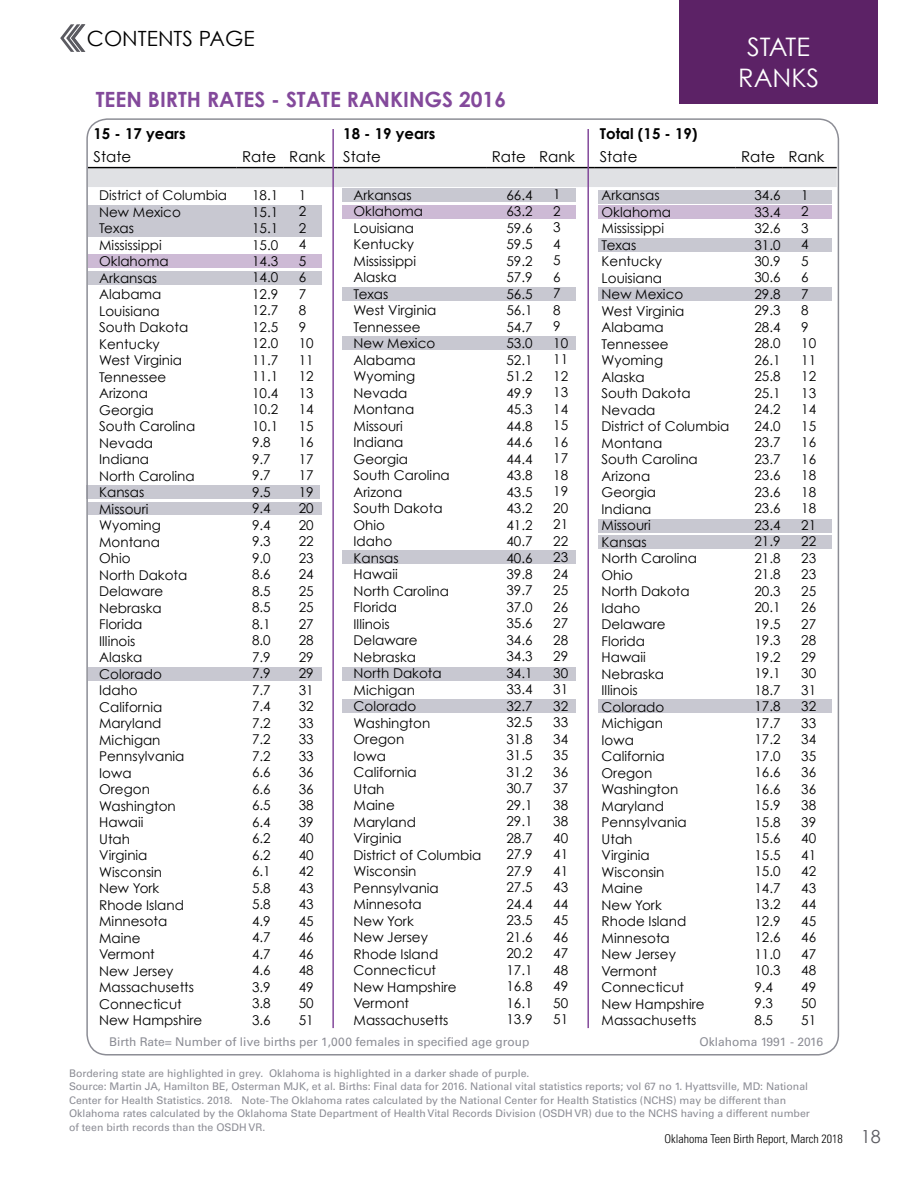
<style>
.page{position:relative;width:918px;height:1188px;background:#fff}
.page>*{position:absolute;margin:0;border:0;box-sizing:border-box;transform-origin:0 0}
.t1{font:25.5px/30.6px "Century Gothic";color:#fff;text-align:center}
.t2{font:700 21px "Century Gothic";color:#83499b}
.t3{font:21px "Century Gothic";color:#000}
.t4{font:15px "Century Gothic";color:#000}
.t5{font:700 15px "Century Gothic";color:#000}
.t6{font:13.5px/16.5px "Century Gothic";color:#000}
.t7{font:12px "Univers LT";color:#8c8d95}
.t8{font:300 condensed 12px "Univers LT";color:#000}
.t9{font:10.5px/13.5px "Univers LT";color:#8c8d95}
.s1{font-family:"Century Gothic";font-weight:400;font-stretch:normal;font-size:18px;color:#5b5b61}
</style>
<div class="page">
<div style="left:598px;top:190px;width:234px;height:14px;background:#c8c8d1"></div>
<div style="left:598px;top:288px;width:234px;height:13px;background:#c8c8d1"></div>
<div style="left:598px;top:519px;width:234px;height:14px;background:#c8c8d1"></div>
<div style="left:598px;top:205px;width:234px;height:14px;background:#cdbad5"></div>
<div style="left:598px;top:238px;width:234px;height:14px;background:#c8c8d1"></div>
<div style="left:598px;top:536px;width:234px;height:13px;background:#c8c8d1"></div>
<div style="left:598px;top:700px;width:234px;height:13px;background:#c8c8d1"></div>
<div style="left:88px;top:503px;width:234px;height:12px;background:#c8c8d1"></div>
<div style="left:88px;top:205px;width:234px;height:32px;background:#c8c8d1"></div>
<div style="left:86px;top:486px;width:234px;height:13px;background:#c8c8d1"></div>
<div style="left:88px;top:255px;width:234px;height:13px;background:#cdbad5"></div>
<div style="left:88px;top:271px;width:234px;height:14px;background:#c8c8d1"></div>
<div style="left:88px;top:667px;width:234px;height:14px;background:#c8c8d1"></div>
<div style="left:342px;top:189px;width:234px;height:13px;background:#c8c8d1"></div>
<div style="left:342px;top:667px;width:234px;height:14px;background:#c8c8d1"></div>
<div style="left:342px;top:551px;width:234px;height:13px;background:#c8c8d1"></div>
<div style="left:342px;top:288px;width:234px;height:13px;background:#c8c8d1"></div>
<div style="left:342px;top:205px;width:234px;height:14px;background:#cdbad5"></div>
<div style="left:342px;top:700px;width:234px;height:13px;background:#c8c8d1"></div>
<div style="left:342px;top:336px;width:234px;height:14px;background:#c8c8d1"></div>
<div style="left:679px;top:0;width:199px;height:104px;background:#5c2266"></div>
<svg style="left:60px;top:24px;width:25px;height:28px"></svg>
<div style="left:89px;top:168px;width:747px;height:19px;background:#e0e1e4"></div>
<hr style="left:88px;top:167px;width:148px;height:1px;background:#000">
<hr style="left:236px;top:167px;width:48px;height:1px;background:#000">
<hr style="left:284px;top:167px;width:54px;height:1px;background:#000">
<hr style="left:338px;top:167px;width:148px;height:1px;background:#000">
<hr style="left:486px;top:167px;width:47px;height:1px;background:#000">
<hr style="left:533px;top:167px;width:61px;height:1px;background:#000">
<hr style="left:594px;top:167px;width:142px;height:1px;background:#000">
<hr style="left:736px;top:167px;width:47px;height:1px;background:#000">
<hr style="left:783px;top:167px;width:54px;height:1px;background:#000">
<hr style="left:332px;top:129px;width:2px;height:899px;background:#83499b">
<hr style="left:587px;top:129px;width:2px;height:899px;background:#83499b">
<h2 class="t3" style="left:87px;top:26px;width:169px">CONTENTS PAGE</h2>
<h2 class="t2" style="left:96px;top:86px;width:412px">TEEN BIRTH RATES - STATE RANKINGS 2016</h2>
<h1 class="t1" style="left:738px;top:31px;width:82px">STATE<br>RANKS</h1>
<p class="t5" style="left:94px;top:124px;width:94px">15 - 17 years</p>
<p class="t5" style="left:343px;top:124px;width:94px">18 - 19 years</p>
<p class="t5" style="left:600px;top:124px;width:99px">Total (15 - 19)</p>
<p class="t4" style="left:94px;top:147px;width:39px">State</p>
<p class="t4" style="left:242px;top:147px;width:140px">Rate Rank State</p>
<p class="t4" style="left:492px;top:147px;width:85px">Rate Rank</p>
<p class="t4" style="left:600px;top:147px;width:39px">State</p>
<p class="t4" style="left:741px;top:147px;width:85px">Rate Rank</p>
<p class="t6" style="left:99px;top:187px;width:129px">District of Columbia<br>New Mexico<br>Texas<br>Mississippi<br>Oklahoma<br>Arkansas<br>Alabama<br>Louisiana<br>South Dakota<br>Kentucky<br>West Virginia<br>Tennessee<br>Arizona<br>Georgia<br>South Carolina<br>Nevada<br>Indiana<br>North Carolina<br>Kansas<br>Missouri<br>Wyoming<br>Montana<br>Ohio<br>North Dakota<br>Delaware<br>Nebraska<br>Florida<br>Illinois<br>Alaska<br>Colorado<br>Idaho<br>California<br>Maryland<br>Michigan<br>Pennsylvania<br>Iowa<br>Oregon<br>Washington<br>Hawaii<br>Utah<br>Virginia<br>Wisconsin<br>New York<br>Rhode Island<br>Minnesota<br>Maine<br>Vermont<br>New Jersey<br>Massachusetts<br>Connecticut<br>New Hampshire</p>
<p class="t6" style="left:252px;top:187px;width:28px">18.1<br>15.1<br>15.1<br>15.0<br>14.3<br>14.0<br>12.9<br>12.7<br>12.5<br>12.0<br>11.7<br>11.1<br>10.4<br>10.2<br>10.1<br>9.8<br>9.7<br>9.7<br>9.5<br>9.4<br>9.4<br>9.3<br>9.0<br>8.6<br>8.5<br>8.5<br>8.1<br>8.0<br>7.9<br>7.9<br>7.7<br>7.4<br>7.2<br>7.2<br>7.2<br>6.6<br>6.6<br>6.5<br>6.4<br>6.2<br>6.2<br>6.1<br>5.8<br>5.8<br>4.9<br>4.7<br>4.7<br>4.6<br>3.9<br>3.8<br>3.6</p>
<p class="t6" style="left:299px;top:187px;width:16px">1<br>2<br>2<br>4<br>5<br>6<br>7<br>8<br>9<br>10<br>11<br>12<br>13<br>14<br>15<br>16<br>17<br>17<br>19<br>20<br>20<br>22<br>23<br>24<br>25<br>25<br>27<br>28<br>29<br>29<br>31<br>32<br>33<br>33<br>33<br>36<br>36<br>38<br>39<br>40<br>40<br>42<br>43<br>43<br>45<br>46<br>46<br>48<br>49<br>50<br>51</p>
<p class="t6" style="left:354px;top:186px;width:129px">Arkansas<br>Oklahoma<br>Louisiana<br>Kentucky<br>Mississippi<br>Alaska<br>Texas<br>West Virginia<br>Tennessee<br>New Mexico<br>Alabama<br>Wyoming<br>Nevada<br>Montana<br>Missouri<br>Indiana<br>Georgia<br>South Carolina<br>Arizona<br>South Dakota<br>Ohio<br>Idaho<br>Kansas<br>Hawaii<br>North Carolina<br>Florida<br>Illinois<br>Delaware<br>Nebraska<br>North Dakota<br>Michigan<br>Colorado<br>Washington<br>Oregon<br>Iowa<br>California<br>Utah<br>Maine<br>Maryland<br>Virginia<br>District of Columbia<br>Wisconsin<br>Pennsylvania<br>Minnesota<br>New York<br>New Jersey<br>Rhode Island<br>Connecticut<br>New Hampshire<br>Vermont<br>Massachusetts</p>
<p class="t6" style="left:506px;top:186px;width:28px;text-align:justify">66.4<br>63.2<br>59.6<br>59.5<br>59.2<br>57.9<br>56.5<br>56.1<br>54.7<br>53.0<br>52.1<br>51.2<br>49.9<br>45.3<br>44.8<br>44.6<br>44.4<br>43.8<br>43.5<br>43.2<br>41.2<br>40.7<br>40.6<br>39.8<br>39.7<br>37.0<br>35.6<br>34.6<br>34.3<br>34.1<br>33.4<br>32.7<br>32.5<br>31.8<br>31.5<br>31.2<br>30.7<br>29.1<br>29.1<br>28.7<br>27.9<br>27.9<br>27.5<br>24.4<br>23.5<br>21.6<br>20.2<br>17.1<br>16.8<br>16.1<br>13.9</p>
<p class="t6" style="left:553px;top:186px;width:16px">1<br>2<br>3<br>4<br>5<br>6<br>7<br>8<br>9<br>10<br>11<br>12<br>13<br>14<br>15<br>16<br>17<br>18<br>19<br>20<br>21<br>22<br>23<br>24<br>25<br>26<br>27<br>28<br>29<br>30<br>31<br>32<br>33<br>34<br>35<br>36<br>37<br>38<br>38<br>40<br>41<br>41<br>43<br>44<br>45<br>46<br>47<br>48<br>49<br>50<br>51</p>
<p class="t6" style="left:602px;top:187px;width:129px">Arkansas<br>Oklahoma<br>Mississippi<br>Texas<br>Kentucky<br>Louisiana<br>New Mexico<br>West Virginia<br>Alabama<br>Tennessee<br>Wyoming<br>Alaska<br>South Dakota<br>Nevada<br>District of Columbia<br>Montana<br>South Carolina<br>Arizona<br>Georgia<br>Indiana<br>Missouri<br>Kansas<br>North Carolina<br>Ohio<br>North Dakota<br>Idaho<br>Delaware<br>Florida<br>Hawaii<br>Nebraska<br>Illinois<br>Colorado<br>Michigan<br>Iowa<br>California<br>Oregon<br>Washington<br>Maryland<br>Pennsylvania<br>Utah<br>Virginia<br>Wisconsin<br>Maine<br>New York<br>Rhode Island<br>Minnesota<br>New Jersey<br>Vermont<br>Connecticut<br>New Hampshire<br>Massachusetts</p>
<p class="t6" style="left:754px;top:187px;width:28px">34.6<br>33.4<br>32.6<br>31.0<br>30.9<br>30.6<br>29.8<br>29.3<br>28.4<br>28.0<br>26.1<br>25.8<br>25.1<br>24.2<br>24.0<br>23.7<br>23.7<br>23.6<br>23.6<br>23.6<br>23.4<br>21.9<br>21.8<br>21.8<br>20.3<br>20.1<br>19.5<br>19.3<br>19.2<br>19.1<br>18.7<br>17.8<br>17.7<br>17.2<br>17.0<br>16.6<br>16.6<br>15.9<br>15.8<br>15.6<br>15.5<br>15.0<br>14.7<br>13.2<br>12.9<br>12.6<br>11.0<br>10.3<br>9.4<br>9.3<br>8.5</p>
<p class="t6" style="left:801px;top:187px;width:16px">1<br>2<br>3<br>4<br>5<br>6<br>7<br>8<br>9<br>10<br>11<br>12<br>13<br>14<br>15<br>16<br>16<br>18<br>18<br>18<br>21<br>22<br>23<br>23<br>25<br>26<br>27<br>28<br>29<br>30<br>31<br>32<br>33<br>34<br>35<br>36<br>36<br>38<br>39<br>40<br>41<br>42<br>43<br>44<br>45<br>46<br>47<br>48<br>49<br>50<br>51</p>
<p class="t7" style="left:109px;top:1035px;width:422px">Birth Rate= Number of live births per 1,000 females in specified age group</p>
<p class="t7" style="left:699px;top:1035px;width:125px">Oklahoma 1991 - 2016</p>
<p class="t9" style="left:69px;top:1066px;width:742px">Bordering state are highlighted in grey. Oklahoma is highlighted in a darker shade of purple.<br>Source: Martin JA, Hamilton BE, Osterman MJK, et al. Births: Final data for 2016. National vital statistics reports; vol 67 no 1. Hyattsville, MD: National Center for Health Statistics. 2018. Note- The Oklahoma rates calculated by the National Center for Health Statistics (NCHS) may be different than Oklahoma rates calculated by the Oklahoma State Department of Health Vital Records Division (OSDH VR) due to the NCHS having a different number of teen birth records than the OSDH VR.</p>
<p class="t8" style="left:664px;top:1131px;width:218px">Oklahoma Teen Birth Report, March 2018 <span class="s1">18</span></p>
</div>
